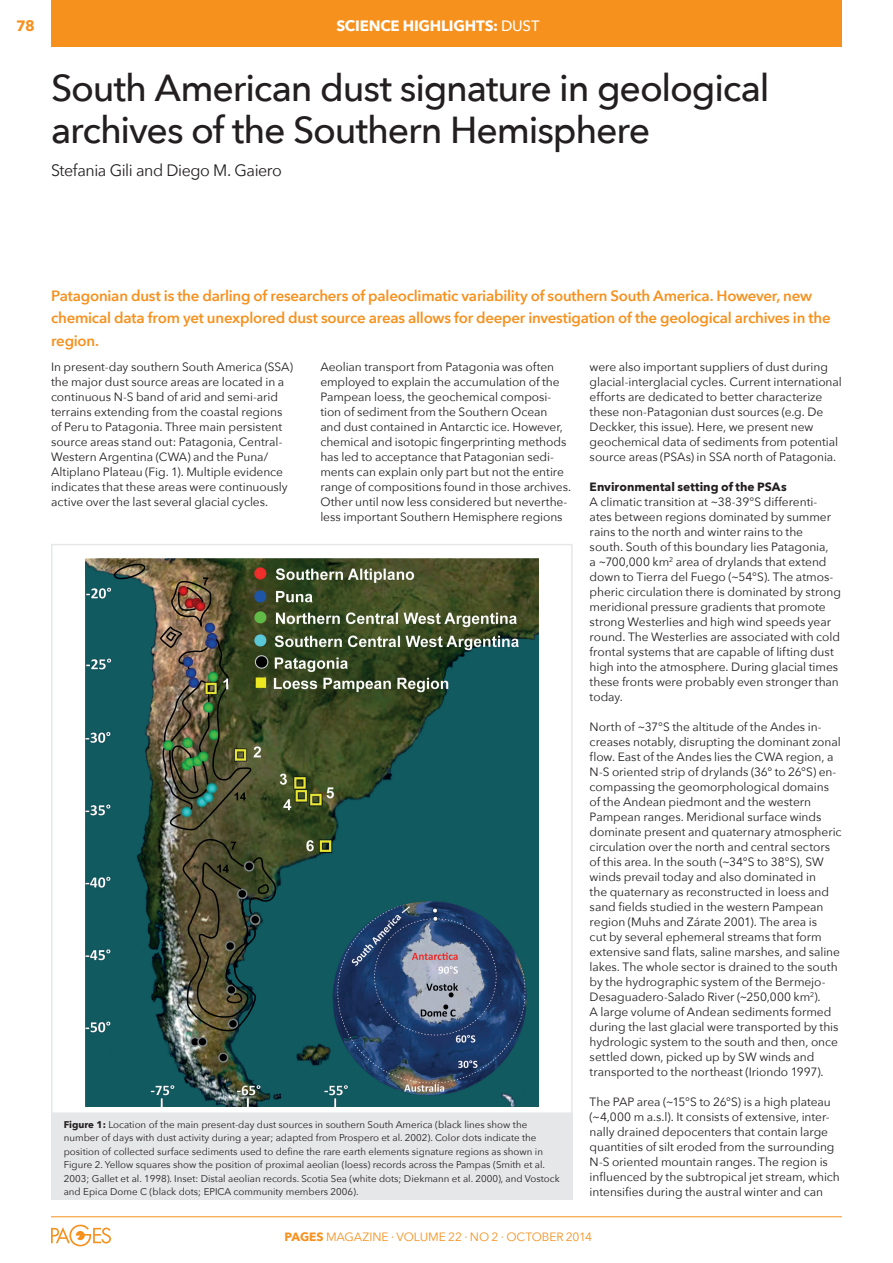
<style>
.page{position:relative;width:893px;height:1263px;background:#fff}
.page>*{position:absolute;margin:0;border:0;box-sizing:border-box;transform-origin:0 0}
.ARTICLE-Title{font:500 37.5px/42px "Avenir Next";letter-spacing:-.03em;color:#231f20}
.ARTICLE-Authors{font:16.5px "Avenir Next";letter-spacing:-.03em;color:#231f20}
.ARTICLE-Abstract{font:600 15px/22.5px "Avenir Next";letter-spacing:-.015em;color:#f6911e}
.HEADER-Title{font:700 15px "Avenir Next";letter-spacing:-.015em;color:#fff}
.PAGE_NUMBER{font:700 15px "Avenir Next";color:#f6911e}
._3col-text{font:12px/15px "Avenir Next";letter-spacing:-.005em;color:#231f20}
.t1{font:12px "Avenir Next";letter-spacing:-.005em;color:#f6911e}
._3col-subtitles{font:700 12px "Avenir Next";color:#231f20}
.ARTICLE-Figure_Capti{font:9.75px/13.5px "Avenir Next";color:#231f20}
.s1{font-weight:500}
.s2{font-weight:700}
</style>
<div class="page">
<hr style="left:51px;top:1216px;width:791px;height:1px;background:#f6911e">
<svg style="left:51px;top:1225px;width:60px;height:21px"></svg>
<div style="left:51px;top:0;width:791px;height:46px;background:#f6911e"></div>
<div style="left:51px;top:1114px;width:522px;height:85px;background:#e6e7e9"></div>
<img style="left:85px;top:559px;width:453px;height:547px">
<div style="left:51px;top:544px;width:522px;height:570px;border:2px solid #e6e7e9"></div>
<p class="PAGE_NUMBER" style="left:16px;top:13px;width:20px">78</p>
<p class="HEADER-Title" style="left:336px;top:12px;width:205px">SCIENCE HIGHLIGHTS: <span class="s1">Dust</span></p>
<p class="ARTICLE-Title" style="left:51px;top:66px;width:720px">South American dust signature in geological archives of the Southern Hemisphere</p>
<p class="ARTICLE-Authors" style="left:51px;top:157px;width:232px">Stefania Gili and Diego M. Gaiero</p>
<p class="ARTICLE-Abstract" style="left:51px;top:284px;width:781px">Patagonian dust is the darling of researchers of paleoclimatic variability of southern South America. However, new chemical data from yet unexplored dust source areas allows for deeper investigation of the geological archives in the region.</p>
<p class="_3col-text" style="left:51px;top:359px;width:243px">In present-day southern South America (SSA) the major dust source areas are located in a continuous N-S band of arid and semi-arid terrains extending from the coastal regions of Peru to Patagonia. Three main persistent source areas stand out: Patagonia, Central-Western Argentina (CWA) and the Puna/ Altiplano Plateau (Fig. 1). Multiple evidence indicates that these areas were continuously active over the last several glacial cycles.</p>
<p class="_3col-text" style="left:320px;top:359px;width:252px">Aeolian transport from Patagonia was often employed to explain the accumulation of the Pampean loess, the geochemical composi&shy;tion of sediment from the Southern Ocean and dust contained in Antarctic ice. However, chemical and isotopic fingerprinting methods has led to acceptance that Patagonian sedi&shy;ments can explain only part but not the entire range of compositions found in those archives.<br>Other until now less considered but neverthe&shy;less important Southern Hemisphere regions</p>
<p class="_3col-text" style="left:590px;top:359px;width:254px">were also important suppliers of dust during glacial-interglacial cycles. Current international efforts are dedicated to better characterize these non-Patagonian dust sources (e.g. De Deckker, this issue). Here, we present new geochemical data of sediments from potential source areas (PSAs) in SSA north of Patagonia.</p>
<p class="_3col-subtitles" style="left:590px;top:477px;width:199px">Environmental setting of the PSAs</p>
<p class="_3col-text" style="left:590px;top:494px;width:253px">A climatic transition at ~38-39°S differenti&shy;ates between regions dominated by summer rains to the north and winter rains to the<br>south. South of this boundary lies Patagonia,<br>a ~700,000 km<sup>2</sup> area of drylands that extend down to Tierra del Fuego (~54°S). The atmos&shy;pheric circulation there is dominated by strong meridional pressure gradients that promote strong Westerlies and high wind speeds year round. The Westerlies are associated with cold frontal systems that are capable of lifting dust high into the atmosphere. During glacial times these fronts were probably even stronger than today.</p>
<p class="_3col-text" style="left:590px;top:719px;width:253px">North of ~37°S the altitude of the Andes in&shy;creases notably, disrupting the dominant zonal flow. East of the Andes lies the CWA region, a N-S oriented strip of drylands (36° to 26°S) en&shy;compassing the geomorphological domains of the Andean piedmont and the western Pampean ranges. Meridional surface winds dominate present and quaternary atmospheric circulation over the north and central sectors of this area. In the south (~34°S to 38°S), SW winds prevail today and also dominated in<br>the quaternary as reconstructed in loess and sand fields studied in the western Pampean region (Muhs and Zárate 2001). The area is<br>cut by several ephemeral streams that form extensive sand flats, saline marshes, and saline lakes. The whole sector is drained to the south by the hydrographic system of the Bermejo-Desaguadero-Salado River (~250,000 km<sup>2</sup>).<br>A large volume of Andean sediments formed during the last glacial were transported by this hydrologic system to the south and then, once settled down, picked up by SW winds and transported to the northeast (Iriondo 1997).</p>
<p class="_3col-text" style="left:590px;top:1094px;width:252px">The PAP area (~15°S to 26°S) is a high plateau (~4,000 m a.s.l). It consists of extensive, inter&shy;nally drained depocenters that contain large quantities of silt eroded from the surrounding N-S oriented mountain ranges. The region is influenced by the subtropical jet stream, which intensifies during the austral winter and can</p>
<p class="ARTICLE-Figure_Capti" style="left:64px;top:1117px;width:497px"><span class="s2">Figure 1:</span> Location of the main present-day dust sources in southern South America (black lines show the number of days with dust activity during a year; adapted from Prospero et al. 2002). Color dots indicate the position of collected surface sediments used to define the rare earth elements signature regions as shown in Figure 2. Yellow squares show the position of proximal aeolian (loess) records across the Pampas (Smith et al.<br>2003; Gallet et al. 1998). Inset: Distal aeolian records. Scotia Sea (white dots; Diekmann et al. 2000), and Vostock and Epica Dome C (black dots; EPICA community members 2006).</p>
<p class="t1" style="left:285px;top:1227px;width:309px"><span class="s2">PAGES</span> MAGAZINE ∙ VOLUME 22 ∙ NO 2 ∙ Octo ber 2014</p>
</div>
